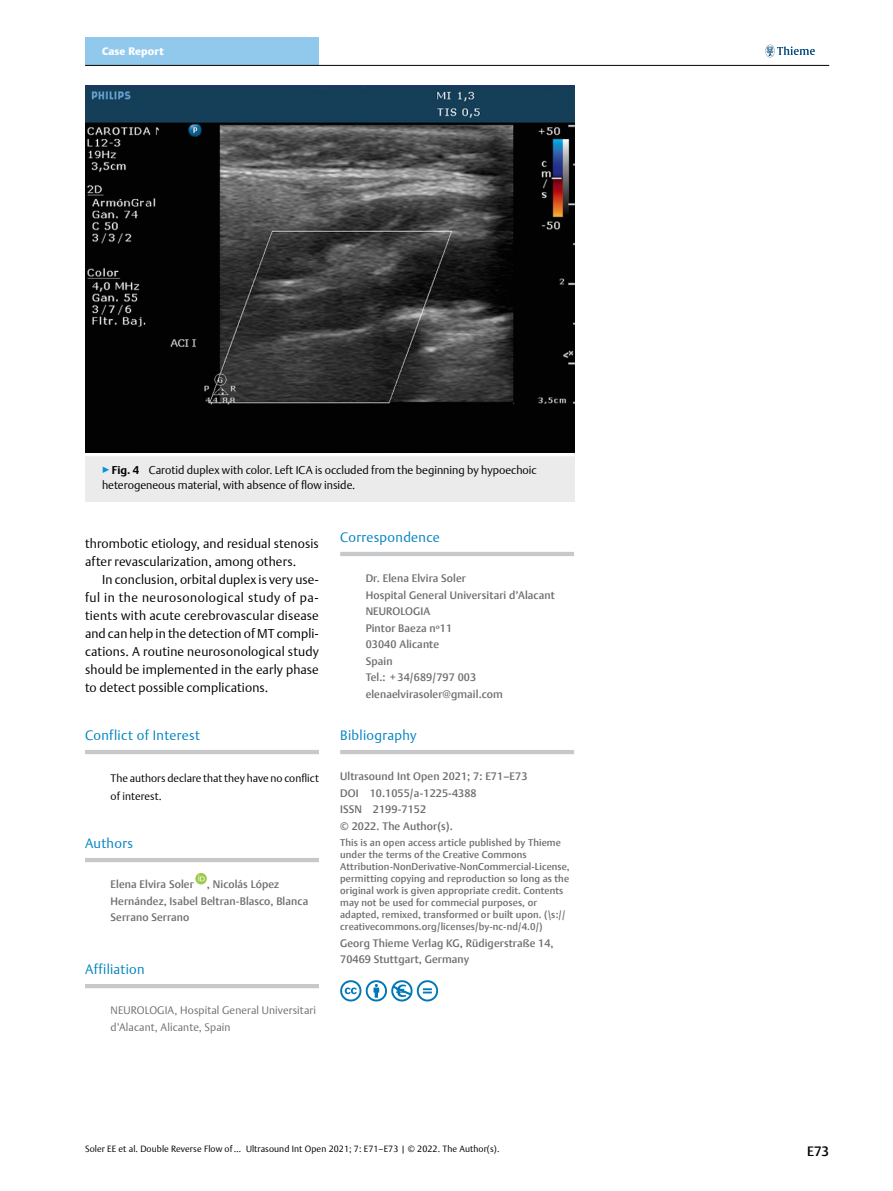
<style>
.page{position:relative;width:893px;height:1191px;background:#fff}
.page>*{position:absolute;margin:0;border:0;box-sizing:border-box;transform-origin:0 0}
.t1{font:300 13.5px "Thieme Argo 2011";letter-spacing:.025em;color:#0083c2}
.t2{font:500 13.5px "Thieme Argo 2011";color:#000}
.t3{font:300 12.75px/18px "Thieme Argo 2011";letter-spacing:.01em;color:#000}
.t4{font:300 11.25px/15px "Thieme Argo 2011";color:#000}
.t5{font:500 10.8px/16.5px "Thieme Argo 2011";letter-spacing:.01em;color:#6d6e71}
.t6{font:300 10.8px/16.5px "Thieme Argo 2011";letter-spacing:.01em;color:#6d6e71}
.t7{font:300 10.8px/18px "Thieme Argo 2011";color:#000}
.t8{font:900 10.8px "Thieme Argo 2011";letter-spacing:.01em;color:#fff}
.t9{font:500 9.75px/12px "Thieme Argo 2011";letter-spacing:.01em;color:#6d6e71}
.t10{font:300 9px "Thieme Argo 2011";letter-spacing:.01em;color:#000}
.s1{color:#0095da}
.s2{font-weight:700}
</style>
<div class="page">
<svg style="left:765px;top:45px;width:50px;height:12px"></svg>
<div style="left:85px;top:38px;width:234px;height:27px;background:#91c9ed"></div>
<hr style="left:85px;top:65px;width:744px;height:1px;background:#000">
<hr style="left:85px;top:750px;width:234px;height:4px;background:#c7c8ca">
<hr style="left:85px;top:858px;width:234px;height:4px;background:#c7c8ca">
<hr style="left:85px;top:984px;width:234px;height:4px;background:#c7c8ca">
<svg style="left:195px;top:873px;width:12px;height:11px"></svg>
<svg style="left:198px;top:875px;width:7px;height:6px"></svg>
<hr style="left:340px;top:552px;width:234px;height:4px;background:#c7c8ca">
<hr style="left:340px;top:750px;width:234px;height:4px;background:#c7c8ca">
<svg style="left:340px;top:980px;width:98px;height:21px"></svg>
<div style="left:85px;top:453px;width:489px;height:49px;background:#ebebec"></div>
<hr style="left:85px;top:452px;width:489px;height:4px;background:#fff">
<img style="left:85px;top:85px;width:489px;height:368px">
<p class="t8" style="left:102px;top:44px;width:63px">Case Report</p>
<p class="t4" style="left:102px;top:462px;width:436px"><span class="s1">▶</span><span class="s2">Fig. 4</span> Carotid duplex with color. Left ICA is occluded from the beginning by hypoechoic heterogeneous material, with absence of flow inside.</p>
<p class="t3" style="left:85px;top:534px;width:235px">thrombotic etiology, and residual stenosis after revascularization, among others.</p>
<p class="t3" style="left:85px;top:570px;width:235px;text-align:justify;text-indent:17px">In conclusion, orbital duplex is very use&shy;ful in the neurosonological study of pa&shy;tients with acute cerebrovascular disease and can help in the detection of MT compli&shy;cations. A routine neurosonological study should be implemented in the early phase to detect possible complications.</p>
<p class="t1" style="left:85px;top:726px;width:116px">Conflict of Interest</p>
<p class="t7" style="left:111px;top:768px;width:210px">The authors declare that they have no conflict of interest.</p>
<p class="t1" style="left:85px;top:834px;width:50px">Authors</p>
<p class="t5" style="left:111px;top:876px;width:199px">Elena Elvira Soler , Nicolás López<br>Hernández, Isabel Beltran-Blasco, Blanca<br>Serrano Serrano</p>
<p class="t1" style="left:85px;top:960px;width:61px">Affiliation</p>
<p class="t6" style="left:111px;top:1002px;width:207px">NEUROLOGIA, Hospital General Universitari d’Alacant, Alicante, Spain</p>
<p class="t1" style="left:340px;top:528px;width:101px">Correspondence</p>
<p class="t5" style="left:366px;top:570px;width:191px">Dr. Elena Elvira Soler<br>Hospital General Universitari d’Alacant<br>NEUROLOGIA<br>Pintor Baeza nº11<br>03040 Alicante<br>Spain<br>Tel.: + 34/689/797 003 elenaelvirasoler@gmail.com</p>
<p class="t1" style="left:340px;top:726px;width:78px">Bibliography</p>
<p class="t5" style="left:340px;top:768px;width:189px">Ultrasound Int Open 2021; 7: E71–E73<br>DOI 10.1055/a-1225-4388<br>ISSN 2199-7152<br>© 2022. The Author(s).</p>
<p class="t9" style="left:340px;top:836px;width:231px">This is an open access article published by Thieme under the terms of the Creative Commons Attribution-NonDerivative-NonCommercial-License, permitting copying and reproduction so long as the original work is given appropriate credit. Contents may not be used for commecial purposes, or adapted, remixed, transformed or built upon. (\s:// creativecommons.org/licenses/by-nc-nd/4.0/)</p>
<p class="t5" style="left:340px;top:934px;width:215px">Georg Thieme Verlag KG, Rüdigerstraße 14,<br>70469 Stuttgart, Germany</p>
<p class="t10" style="left:85px;top:1143px;width:416px">Soler EE et al. Double Reverse Flow of … Ultrasound Int Open 2021; 7: E71–E73 | © 2022. The Author(s).</p>
<p class="t2" style="left:807px;top:1142px;width:24px">E73</p>
</div>
